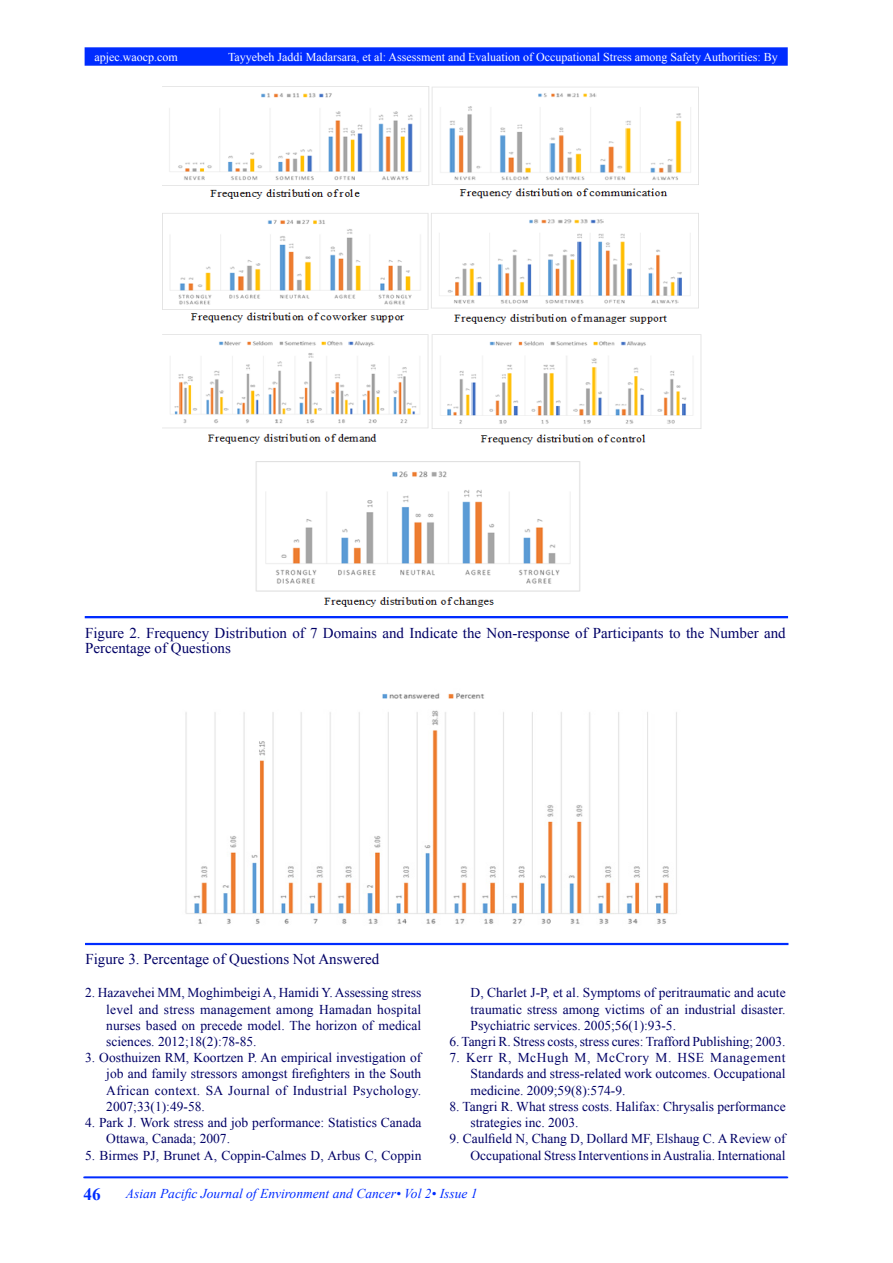
<style>
.page{position:relative;width:893px;height:1263px;background:#fff}
.page>*{position:absolute;margin:0;border:0;box-sizing:border-box;transform-origin:0 0}
.t1{font:700 17.25px "Times New Roman";color:#002cff}
.t2{font:15px/15px "Times New Roman";color:#006}
.t3{font:13.5px/16.2px "Times New Roman";color:#006;text-align:justify}
.t4{font:italic 13.5px "Times New Roman";color:#002cff}
.t5{font:12px "Times New Roman";color:#fff}
</style>
<div class="page">
<div style="left:85px;top:48px;width:702px;height:17px;background:#002cff"></div>
<div style="left:85px;top:47px;width:703px;height:19px;border:2px solid #002cff"></div>
<hr style="left:84px;top:1177px;width:703px;height:1px;background:#002cff">
<img style="left:163px;top:86px;width:539px;height:521px">
<div style="left:85px;top:616px;width:703px;height:2px;border:1px solid #002cff"></div>
<img style="left:185px;top:693px;width:492px;height:231px">
<div style="left:85px;top:943px;width:703px;height:2px;border:1px solid #002cff"></div>
<p class="t5" style="left:95px;top:48px;width:85px">apjec.waocp.com</p>
<p class="t5" style="left:228px;top:48px;width:551px">Tayyebeh Jaddi Madarsara, et al: Assessment and Evaluation of Occupational Stress among Safety Authorities: By</p>
<p class="t2" style="left:85px;top:625px;width:702px">Figure 2. Frequency Distribution of 7 Domains and Indicate the Non-response of Participants to the Number and<br>Percentage of Questions</p>
<p class="t2" style="left:85px;top:951px;width:295px">Figure 3. Percentage of Questions Not Answered</p>
<p class="t3" style="left:106px;top:984px;width:317px;text-indent:-21px">2. Hazavehei MM, Moghimbeigi A, Hamidi Y. Assessing stress level and stress management among Hamadan hospital nurses based on precede model. The horizon of medical sciences. 2012;18(2):78-85.</p>
<p class="t3" style="left:106px;top:1049px;width:317px;text-indent:-21px">3. Oosthuizen RM, Koortzen P. An empirical investigation of job and family stressors amongst firefighters in the South African context. SA Journal of Industrial Psychology.<br>2007;33(1):49-58.</p>
<p class="t3" style="left:106px;top:1114px;width:317px;text-indent:-21px">4. Park J. Work stress and job performance: Statistics Canada<br>Ottawa, Canada; 2007.</p>
<p class="t3" style="left:85px;top:1146px;width:338px">5. Birmes PJ, Brunet A, Coppin-Calmes D, Arbus C, Coppin</p>
<p class="t3" style="left:471px;top:984px;width:317px">D, Charlet J-P, et al. Symptoms of peritraumatic and acute traumatic stress among victims of an industrial disaster.<br>Psychiatric services. 2005;56(1):93-5.</p>
<p class="t3" style="left:449px;top:1033px;width:338px">6. Tangri R. Stress costs, stress cures: Trafford Publishing; 2003.</p>
<p class="t3" style="left:471px;top:1049px;width:317px;text-indent:-21px">7. Kerr R, McHugh M, McCrory M. HSE Management Standards and stress-related work outcomes. Occupational medicine. 2009;59(8):574-9.</p>
<p class="t3" style="left:471px;top:1098px;width:317px;text-indent:-21px">8. Tangri R. What stress costs. Halifax: Chrysalis performance strategies inc. 2003.</p>
<p class="t3" style="left:449px;top:1130px;width:338px;text-align:right">9. Caulfield N, Chang D, Dollard MF, Elshaug C. A Review of<br>Occupational Stress Interventions in Australia. International</p>
<p class="t1" style="left:84px;top:1181px;width:19px">46</p>
<p class="t4" style="left:126px;top:1184px;width:353px">Asian Pacific Journal of Environment and Cancer• Vol 2• Issue 1</p>
</div>
